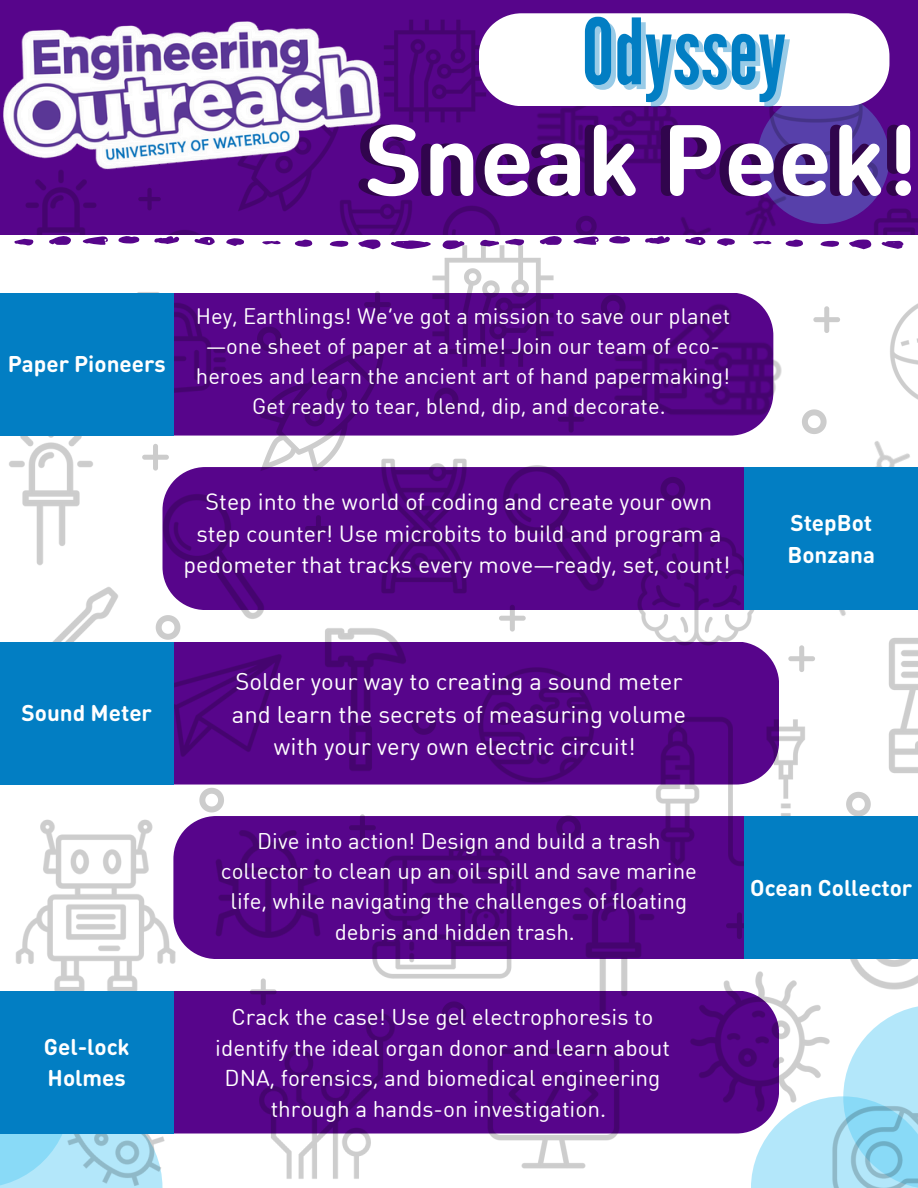
<style>
.page{position:relative;width:918px;height:1188px;background:#fff}
.page>*{position:absolute;margin:0;border:0;box-sizing:border-box;transform-origin:0 0}
.t1{font:700 99px "DIN Round Web W04";color:#fff}
.t2{font:90.9px "League Gothic";color:#027ec3}
.t3{font:23.85px/32.4px "DIN Round Web W03";color:#fff;text-align:center}
.t4{font:23.1px/31.5px "DIN Round Web W03";color:#fff;text-align:center}
.t5{font:22.5px/30.5px "DIN Round Web W03";color:#fff;text-align:center}
.t6{font:700 22.5px/31.5px "DIN Round Web W04";color:#fff}
.t7{font:22.2px/30.2px "DIN Round Web W03";color:#fff;text-align:center}
.t8{font:22.05px/30px "DIN Round Web W03";color:#fff;text-align:center}
</style>
<div class="page">
<div style="left:893px;top:0;width:25px;height:186px;background:#57058b"></div>
<img style="left:738px;top:32px;width:155px;height:154px">
<img style="left:867px;top:186px;width:51px;height:49px">
<svg style="left:867px;top:161px;width:11px;height:22px"></svg>
<img style="left:442px;top:0;width:68px;height:147px">
<img style="left:500px;top:11px;width:212px;height:212px">
<img style="left:622px;top:137px;width:245px;height:98px">
<svg style="left:695px;top:159px;width:21px;height:21px"></svg>
<div style="left:442px;top:183px;width:120px;height:33px;background:#57058b"></div>
<svg style="left:489px;top:156px;width:23px;height:22px"></svg>
<svg style="left:479px;top:13px;width:410px;height:93px"></svg>
<svg style="left:849px;top:239px;width:22px;height:10px"></svg>
<svg style="left:583px;top:216px;width:16px;height:19px"></svg>
<svg style="left:882px;top:241px;width:22px;height:8px"></svg>
<svg style="left:822px;top:241px;width:17px;height:6px"></svg>
<svg style="left:751px;top:1143px;width:51px;height:45px;background:#b8e8fa"></svg>
<div style="left:843px;top:1005px;width:75px;height:183px;background:#b3e7fa"></div>
<div style="left:411px;top:395px;width:160px;height:41px;background:#57058b"></div>
<div style="left:446px;top:1026px;width:213px;height:108px;background:#57058b"></div>
<img style="left:173px;top:343px;width:59px;height:93px">
<img style="left:224px;top:991px;width:222px;height:188px">
<img style="left:165px;top:467px;width:139px;height:132px">
<img style="left:52px;top:608px;width:48px;height:34px">
<img style="left:100px;top:599px;width:148px;height:186px">
<img style="left:9px;top:436px;width:156px;height:172px">
<img style="left:232px;top:343px;width:179px;height:156px">
<img style="left:16px;top:777px;width:208px;height:215px">
<svg style="left:305px;top:501px;width:15px;height:41px"></svg>
<svg style="left:156px;top:615px;width:25px;height:25px"></svg>
<svg style="left:257px;top:343px;width:25px;height:8px"></svg>
<svg style="left:142px;top:444px;width:27px;height:27px"></svg>
<img style="left:199px;top:813px;width:141px;height:140px">
<svg style="left:199px;top:788px;width:25px;height:25px"></svg>
<svg style="left:250px;top:978px;width:27px;height:27px"></svg>
<img style="left:0;top:992px;width:229px;height:196px">
<img style="left:890px;top:303px;width:28px;height:80px">
<img style="left:404px;top:216px;width:179px;height:179px">
<img style="left:459px;top:1020px;width:189px;height:149px">
<img style="left:659px;top:941px;width:201px;height:202px">
<img style="left:792px;top:959px;width:126px;height:85px">
<svg style="left:441px;top:1020px;width:26px;height:6px"></svg>
<img style="left:802px;top:1057px;width:116px;height:131px">
<img style="left:571px;top:235px;width:251px;height:250px">
<svg style="left:601px;top:295px;width:25px;height:25px"></svg>
<img style="left:889px;top:674px;width:29px;height:99px">
<img style="left:716px;top:383px;width:202px;height:291px">
<svg style="left:802px;top:409px;width:25px;height:25px"></svg>
<svg style="left:813px;top:306px;width:27px;height:27px"></svg>
<img style="left:248px;top:582px;width:182px;height:235px">
<svg style="left:411px;top:710px;width:19px;height:25px"></svg>
<img style="left:320px;top:423px;width:207px;height:207px">
<svg style="left:434px;top:387px;width:25px;height:26px"></svg>
<img style="left:340px;top:806px;width:214px;height:214px">
<img style="left:463px;top:438px;width:181px;height:180px">
<svg style="left:558px;top:406px;width:27px;height:27px"></svg>
<img style="left:502px;top:834px;width:223px;height:223px">
<svg style="left:726px;top:912px;width:19px;height:27px"></svg>
<img style="left:620px;top:681px;width:185px;height:221px">
<svg style="left:846px;top:792px;width:25px;height:24px"></svg>
<img style="left:430px;top:618px;width:214px;height:214px">
<svg style="left:499px;top:605px;width:27px;height:27px"></svg>
<svg style="left:556px;top:815px;width:25px;height:25px"></svg>
<img style="left:612px;top:502px;width:169px;height:169px">
<svg style="left:660px;top:477px;width:25px;height:25px"></svg>
<svg style="left:788px;top:645px;width:37px;height:48px"></svg>
<div style="left:0;top:293px;width:173px;height:143px;background:#027ec3"></div>
<div style="left:745px;top:467px;width:173px;height:143px;background:#027ec3"></div>
<div style="left:0;top:642px;width:173px;height:143px;background:#027ec3"></div>
<div style="left:0;top:991px;width:173px;height:143px;background:#027ec3"></div>
<div style="left:745px;top:816px;width:173px;height:143px;background:#027ec3"></div>
<img style="left:0;top:0;width:442px;height:343px">
<p class="t2" style="left:582px;top:-1px;width:206px">Odyssey</p>
<p class="t1" style="left:365px;top:91px;width:556px">Sneak Peek!</p>
<p class="t6" style="left:8px;top:348px;width:160px">Paper Pioneers</p>
<p class="t8" style="left:196px;top:300px;width:536px">Hey, Earthlings! We’ve got a mission to save our planet —one sheet of paper at a time! Join our team of eco&shy;heroes and learn the ancient art of hand papermaking!<br>Get ready to tear, blend, dip, and decorate.</p>
<p class="t4" style="left:184px;top:485px;width:548px">Step into the world of coding and create your own step counter! Use microbits to build and program a pedometer that tracks every move—ready, set, count!</p>
<p class="t6" style="left:788px;top:506px;width:89px">StepBot<br>Bonzana</p>
<p class="t6" style="left:21px;top:697px;width:132px">Sound Meter</p>
<p class="t6" style="left:44px;top:1030px;width:87px">Gel-lock<br>Holmes</p>
<p class="t3" style="left:232px;top:664px;width:456px">Solder your way to creating a sound meter and learn the secrets of measuring volume with your very own electric circuit!</p>
<p class="t7" style="left:221px;top:825px;width:478px">Dive into action! Design and build a trash collector to clean up an oil spill and save marine life, while navigating the challenges of floating debris and hidden trash.</p>
<p class="t5" style="left:215px;top:1001px;width:456px">Crack the case! Use gel electrophoresis to identify the ideal organ donor and learn about DNA, forensics, and biomedical engineering through a hands-on investigation.</p>
<p class="t6" style="left:750px;top:871px;width:163px">Ocean Collector</p>
</div>
